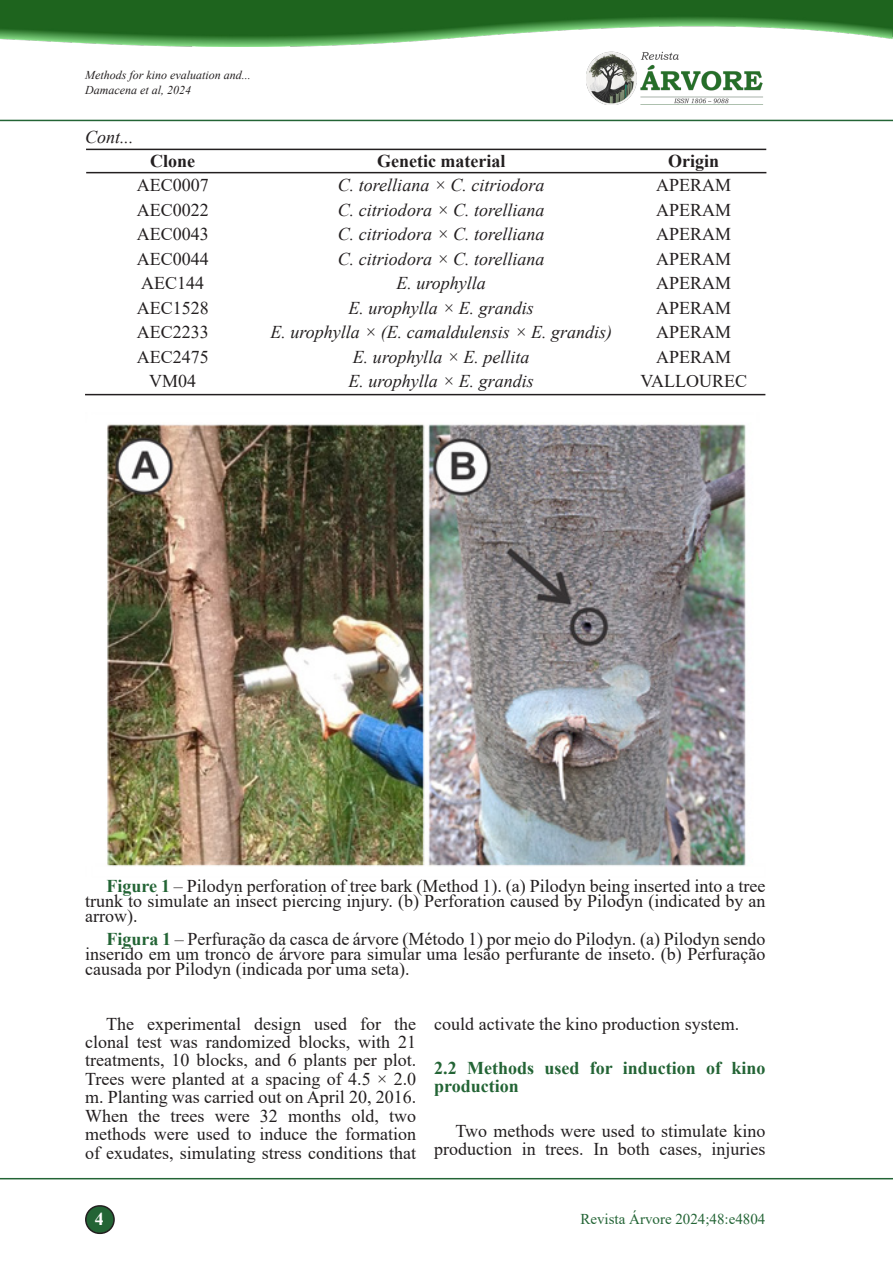
<style>
.page{position:relative;width:893px;height:1263px;background:#fff}
.page>*{position:absolute;margin:0;border:0;box-sizing:border-box;transform-origin:0 0}
.Texto{font:18px/18.5px "Times New Roman";color:#231f20;text-align:justify}
.t1{font:italic 18px "Times New Roman";color:#231f20}
.Título_2{font:700 18px/18px "Times New Roman";color:#236435}
.t2{font:700 18px "Times New Roman";color:#231f20}
.t3{font:700 18px "Times New Roman";color:#fff}
.t4{font:15px "Times New Roman";color:#236435}
.Cabeçalho_pag__par{font:italic 12px "Times New Roman";color:#231f20}
.s1{font-weight:700;color:#236435}
</style>
<div class="page">
<img style="left:0;top:0;width:893px;height:47px">
<hr style="left:0;top:120px;width:893px;height:1px;background:#236435">
<hr style="left:0;top:1178px;width:893px;height:1px;background:#236435">
<div style="left:86px;top:1206px;width:28px;height:27px;background:#236435;border-radius:14px"></div>
<div style="left:85px;top:1205px;width:30px;height:29px;border:2px solid #231f20;border-radius:14px"></div>
<img style="left:587px;top:51px;width:176px;height:54px">
<img style="left:107px;top:424px;width:639px;height:443px">
<hr style="left:86px;top:149px;width:680px;height:1px;background:#231f20">
<hr style="left:86px;top:172px;width:680px;height:1px;background:#231f20">
<hr style="left:85px;top:394px;width:680px;height:1px;background:#231f20">
<p class="Cabeçalho_pag__par" style="left:85px;top:67px;width:167px">Methods for kino evaluation and...</p>
<p class="Cabeçalho_pag__par" style="left:85px;top:82px;width:107px">Damacena et al, 2024</p>
<p class="t1" style="left:85px;top:125px;width:50px">Cont...</p>
<p class="t2" style="left:150px;top:148px;width:46px">Clone</p>
<p class="t2" style="left:377px;top:148px;width:130px">Genetic material</p>
<p class="t2" style="left:668px;top:148px;width:53px">Origin</p>
<p class="Texto" style="left:137px;top:175px;width:73px">AEC0007</p>
<p class="t1" style="left:338px;top:173px;width:208px">C. torelliana × C. citriodora</p>
<p class="Texto" style="left:656px;top:175px;width:77px">APERAM</p>
<p class="Texto" style="left:137px;top:200px;width:73px">AEC0022</p>
<p class="t1" style="left:338px;top:197px;width:208px">C. citriodora × C. torelliana</p>
<p class="Texto" style="left:656px;top:200px;width:77px">APERAM</p>
<p class="Texto" style="left:137px;top:224px;width:73px">AEC0043</p>
<p class="t1" style="left:338px;top:222px;width:208px">C. citriodora × C. torelliana</p>
<p class="Texto" style="left:656px;top:224px;width:77px">APERAM</p>
<p class="Texto" style="left:137px;top:249px;width:73px">AEC0044</p>
<p class="t1" style="left:338px;top:246px;width:208px">C. citriodora × C. torelliana</p>
<p class="Texto" style="left:656px;top:249px;width:77px">APERAM</p>
<p class="Texto" style="left:141px;top:273px;width:64px">AEC144</p>
<p class="t1" style="left:397px;top:271px;width:91px">E. urophylla</p>
<p class="Texto" style="left:656px;top:273px;width:77px">APERAM</p>
<p class="Texto" style="left:137px;top:298px;width:73px">AEC1528</p>
<p class="t1" style="left:348px;top:295px;width:187px">E. urophylla × E. grandis</p>
<p class="Texto" style="left:656px;top:298px;width:77px">APERAM</p>
<p class="Texto" style="left:137px;top:322px;width:73px">AEC2233</p>
<p class="t1" style="left:270px;top:320px;width:343px">E. urophylla × (E. camaldulensis × E. grandis)</p>
<p class="Texto" style="left:656px;top:322px;width:77px">APERAM</p>
<p class="Texto" style="left:137px;top:347px;width:73px">AEC2475</p>
<p class="t1" style="left:353px;top:344px;width:178px">E. urophylla × E. pellita</p>
<p class="Texto" style="left:656px;top:347px;width:77px">APERAM</p>
<p class="Texto" style="left:149px;top:371px;width:48px">VM04</p>
<p class="t1" style="left:348px;top:369px;width:187px">E. urophylla × E. grandis</p>
<p class="Texto" style="left:640px;top:371px;width:108px">VALLOUREC</p>
<p class="Texto" style="left:85px;top:877px;width:682px;line-height:15px;text-indent:21px"><span class="s1">Figure 1</span> – Pilodyn perforation of tree bark (Method 1). (a) Pilodyn being inserted into a tree trunk to simulate an insect piercing injury. (b) Perforation caused by Pilodyn (indicated by an arrow).</p>
<p class="Texto" style="left:85px;top:931px;width:682px;line-height:15px;text-indent:21px"><span class="s1">Figura 1</span> – Perfuração da casca de árvore (Método 1) por meio do Pilodyn. (a) Pilodyn sendo inserido em um tronco de árvore para simular uma lesão perfurante de inseto. (b) Perfuração causada por Pilodyn (indicada por uma seta).</p>
<p class="Texto" style="left:85px;top:1014px;width:333px;text-indent:21px">The experimental design used for the clonal test was randomized blocks, with 21 treatments, 10 blocks, and 6 plants per plot.<br>Trees were planted at a spacing of 4.5 × 2.0 m. Planting was carried out on April 20, 2016.<br>When the trees were 32 months old, two methods were used to induce the formation of exudates, simulating stress conditions that</p>
<p class="Texto" style="left:434px;top:1014px;width:306px">could activate the kino production system.</p>
<p class="Título_2" style="left:434px;top:1058px;width:333px">2.2 Methods used for induction of kino production</p>
<p class="Texto" style="left:434px;top:1121px;width:333px;line-height:18px;text-align:right">Two methods were used to stimulate kino production in trees. In both cases, injuries</p>
<p class="t3" style="left:95px;top:1206px;width:10px">4</p>
<p class="t4" style="left:580px;top:1208px;width:186px">Revista Árvore 2024;48:e4804</p>
</div>
